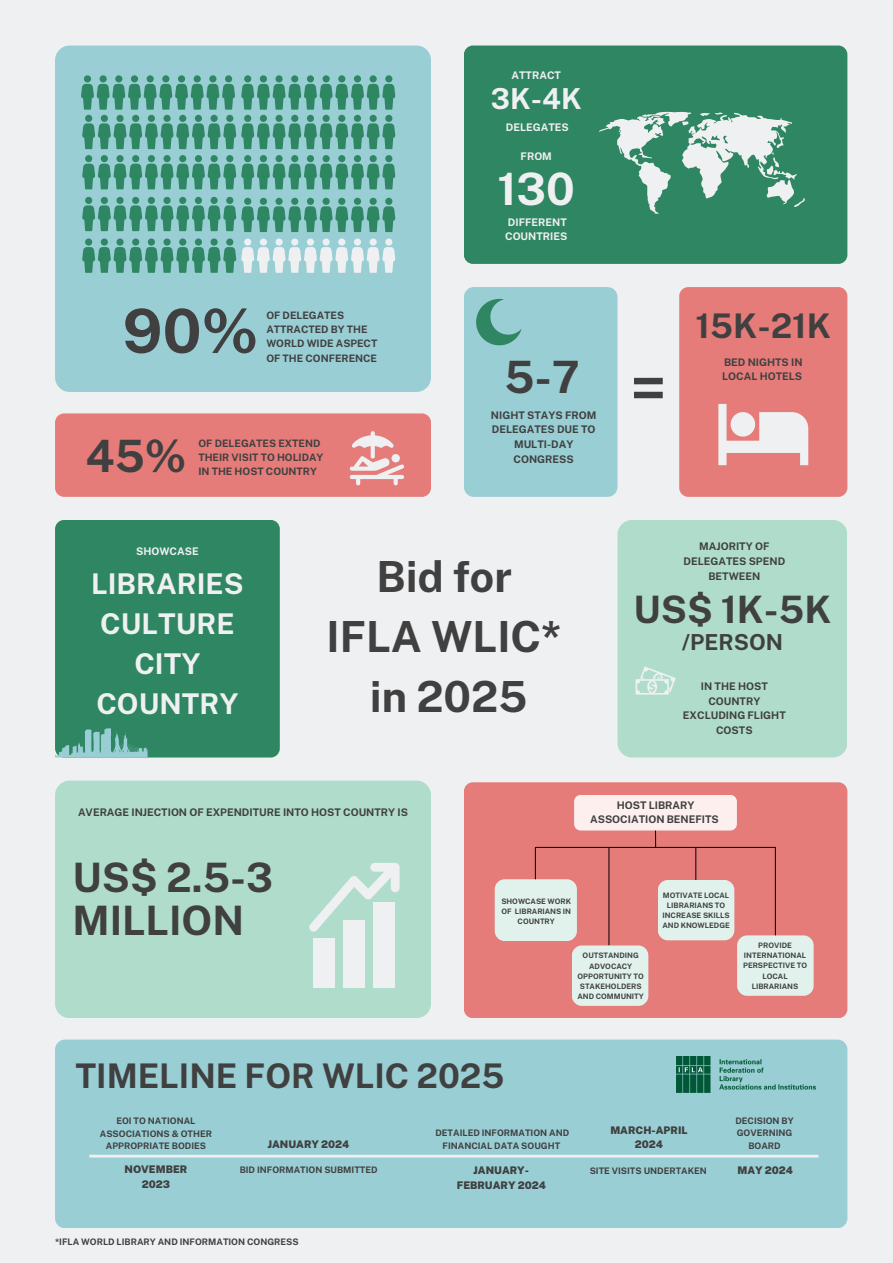
<style>
.page{position:relative;width:893px;height:1263px;background:#eff0f2}
.page>*{position:absolute;margin:0;border:0;box-sizing:border-box;transform-origin:0 0}
.t1{font:700 60.82px "Public Sans";color:#404040}
.t2{font:700 60.68px "Public Sans";color:#404040}
.t3{font:700 44.55px "Public Sans";color:#404040}
.t4{font:700 44.55px "Public Sans";color:#eff0f2}
.t5{font:700 42.83px "Public Sans";color:#404040}
.t6{font:700 40.58px/43.9px "Public Sans";color:#404040}
.t7{font:700 37.8px "Public Sans";color:#404040}
.t8{font:700 33.9px "Public Sans";color:#404040}
.t9{font:700 28.88px "Public Sans";color:#eff0f2}
.t10{font:700 28.58px "Public Sans";color:#eff0f2}
.t11{font:700 22.05px "Public Sans";color:#404040}
.t12{font:700 10.5px/14.6px "Public Sans";color:#404040;text-align:center}
.t13{font:900 10.5px/14.6px "Public Sans";color:#404040;text-align:center}
.t14{font:700 10.5px/14.6px "Public Sans";color:#eff0f2}
.t15{font:700 10.27px/14.3px "Public Sans";color:#404040}
.t16{font:700 9px/12.4px "Public Sans";color:#404040;text-align:center}
.t17{font:700 7.5px/10.1px "Public Sans";color:#404040;text-align:center}
</style>
<div class="page">
<div style="left:55px;top:46px;width:376px;height:346px;background:#99ced4;border-radius:15px"></div>
<div style="left:464px;top:46px;width:383px;height:218px;background:#2f8662;border-radius:9px"></div>
<div style="left:464px;top:287px;width:153px;height:210px;background:#99ced4;border-radius:10px"></div>
<div style="left:679px;top:287px;width:168px;height:210px;background:#e57c79;border-radius:9px"></div>
<div style="left:617px;top:520px;width:230px;height:237px;background:#b0ddcb;border-radius:15px"></div>
<svg style="left:599px;top:112px;width:206px;height:102px"></svg>
<svg style="left:718px;top:404px;width:90px;height:61px"></svg>
<svg style="left:476px;top:299px;width:45px;height:46px"></svg>
<svg style="left:81px;top:75px;width:314px;height:74px"></svg>
<svg style="left:82px;top:155px;width:313px;height:118px"></svg>
<div style="left:55px;top:413px;width:376px;height:84px;background:#e57c79;border-radius:9px"></div>
<svg style="left:350px;top:431px;width:54px;height:54px"></svg>
<svg style="left:635px;top:666px;width:41px;height:28px"></svg>
<div style="left:55px;top:520px;width:225px;height:237px;background:#2f8662;border-radius:9px"></div>
<svg style="left:55px;top:728px;width:92px;height:29px"></svg>
<div style="left:55px;top:780px;width:376px;height:238px;background:#b0ddcb;border-radius:15px"></div>
<div style="left:314px;top:938px;width:21px;height:50px;background:#eff0f2"></div>
<div style="left:343px;top:920px;width:22px;height:68px;background:#eff0f2"></div>
<div style="left:373px;top:902px;width:21px;height:86px;background:#eff0f2"></div>
<svg style="left:309px;top:863px;width:90px;height:69px"></svg>
<div style="left:464px;top:782px;width:383px;height:236px;background:#e57c79;border-radius:9px"></div>
<svg style="left:655px;top:830px;width:1px;height:17px"></svg>
<div style="left:495px;top:879px;width:82px;height:62px;background:#e1f2ed;border-radius:10px"></div>
<div style="left:574px;top:795px;width:163px;height:35px;background:#fcefee;border-radius:7px"></div>
<hr style="left:535px;top:847px;width:240px;height:1px;background:#000">
<hr style="left:535px;top:847px;width:1px;height:32px;background:#000">
<hr style="left:608px;top:848px;width:1px;height:97px;background:#000">
<div style="left:572px;top:945px;width:76px;height:61px;background:#e1f2ed;border-radius:10px"></div>
<hr style="left:695px;top:847px;width:1px;height:62px;background:#000">
<div style="left:658px;top:880px;width:76px;height:60px;background:#e1f2ed;border-radius:10px"></div>
<hr style="left:775px;top:847px;width:1px;height:94px;background:#000">
<div style="left:737px;top:935px;width:76px;height:61px;background:#e1f2ed;border-radius:10px"></div>
<div style="left:55px;top:1039px;width:792px;height:189px;background:#99ced4;border-radius:10px"></div>
<hr style="left:89px;top:1155px;width:729px;height:2px;background:#eff0f2">
<img style="left:677px;top:1056px;width:138px;height:36px">
<p class="t14" style="left:511px;top:68px;width:51px">ATTRACT</p>
<p class="t9" style="left:491px;top:82px;width:92px">3K-4K</p>
<p class="t14" style="left:506px;top:120px;width:64px">DELEGATES</p>
<p class="t14" style="left:520px;top:149px;width:33px">FROM</p>
<p class="t4" style="left:497px;top:163px;width:79px">130</p>
<p class="t2" style="left:122px;top:295px;width:138px">90%</p>
<p class="t15" style="left:266px;top:308px;width:112px">OF DELEGATES<br>ATTRACTED BY THE<br>WORLD WIDE ASPECT</p>
<p class="t15" style="left:266px;top:351px;width:112px">OF THE CONFERENCE</p>
<p class="t3" style="left:86px;top:430px;width:103px">45%</p>
<p class="t15" style="left:198px;top:436px;width:127px">OF DELEGATES EXTEND<br>THEIR VISIT TO HOLIDAY<br>IN THE HOST COUNTRY</p>
<p class="t14" style="left:505px;top:214px;width:64px">DIFFERENT<br>COUNTRIES</p>
<p class="t3" style="left:504px;top:351px;width:77px">5-7</p>
<p class="t12" style="left:491px;top:407px;width:107px">NIGHT STAYS FROM<br>DELEGATES DUE TO<br>MULTI-DAY<br>CONGRESS</p>
<p class="t14" style="left:136px;top:544px;width:64px">SHOWCASE</p>
<p class="t10" style="left:91px;top:567px;width:154px">LIBRARIES</p>
<p class="t10" style="left:100px;top:606px;width:136px">CULTURE</p>
<p class="t10" style="left:134px;top:646px;width:68px">CITY</p>
<p class="t10" style="left:96px;top:686px;width:143px">COUNTRY</p>
<p class="t5" style="left:376px;top:552px;width:137px">Bid for</p>
<p class="t5" style="left:327px;top:612px;width:236px">IFLA WLIC*</p>
<p class="t5" style="left:370px;top:671px;width:159px">in 2025</p>
<p class="t1" style="left:630px;top:351px;width:37px">=</p>
<p class="t8" style="left:695px;top:305px;width:137px">15K-21K</p>
<p class="t12" style="left:722px;top:354px;width:82px;text-align:left">BED NIGHTS IN<br>LOCAL HOTELS</p>
<p class="t12" style="left:683px;top:539px;width:103px">MAJORITY OF<br>DELEGATES SPEND<br>BETWEEN</p>
<p class="t7" style="left:633px;top:587px;width:199px">US$ 1K-5K</p>
<p class="t11" style="left:682px;top:629px;width:103px">/PERSON</p>
<p class="t12" style="left:683px;top:679px;width:104px">IN THE HOST<br>COUNTRY<br>EXCLUDING FLIGHT<br>COSTS</p>
<p class="t12" style="left:78px;top:805px;width:331px">AVERAGE INJECTION OF EXPENDITURE INTO HOST COUNTRY IS</p>
<p class="t6" style="left:72px;top:855px;width:202px">US$ 2.5-3<br>MILLION</p>
<p class="t12" style="left:590px;top:798px;width:130px">HOST LIBRARY<br>ASSOCIATION BENEFITS</p>
<p class="t17" style="left:501px;top:896px;width:71px">SHOWCASE WORK<br>OF LIBRARIANS IN<br>COUNTRY</p>
<p class="t17" style="left:577px;top:951px;width:68px">OUTSTANDING<br>ADVOCACY<br>OPPORTUNITY TO<br>STAKEHOLDERS<br>AND COMMUNITY</p>
<p class="t17" style="left:662px;top:890px;width:69px">MOTIVATE LOCAL<br>LIBRARIANS TO<br>INCREASE SKILLS<br>AND KNOWLEDGE</p>
<p class="t17" style="left:743px;top:940px;width:65px">PROVIDE<br>INTERNATIONAL<br>PERSPECTIVE TO<br>LOCAL<br>LIBRARIANS</p>
<p class="t8" style="left:75px;top:1056px;width:430px">TIMELINE FOR WLIC 2025</p>
<p class="t16" style="left:100px;top:1115px;width:114px">EOI TO NATIONAL<br>ASSOCIATIONS &amp; OTHER<br>APPROPRIATE BODIES</p>
<p class="t13" style="left:125px;top:1162px;width:64px">NOVEMBER<br>2023</p>
<p class="t16" style="left:735px;top:1114px;width:60px">DECISION BY<br>GOVERNING<br>BOARD</p>
<p class="t16" style="left:435px;top:1127px;width:135px">DETAILED INFORMATION AND<br>FINANCIAL DATA SOUGHT</p>
<p class="t13" style="left:610px;top:1122px;width:79px">MARCH-APRIL<br>2024</p>
<p class="t16" style="left:590px;top:1164px;width:119px">SITE VISITS UNDERTAKEN</p>
<p class="t13" style="left:737px;top:1163px;width:57px">MAY 2024</p>
<p class="t13" style="left:268px;top:1137px;width:83px">JANUARY 2024</p>
<p class="t16" style="left:240px;top:1163px;width:139px">BID INFORMATION SUBMITTED</p>
<p class="t13" style="left:457px;top:1163px;width:91px">JANUARY-<br>FEBRUARY 2024</p>
<p class="t16" style="left:55px;top:1235px;width:245px">*IFLA WORLD LIBRARY AND INFORMATION CONGRESS</p>
</div>
